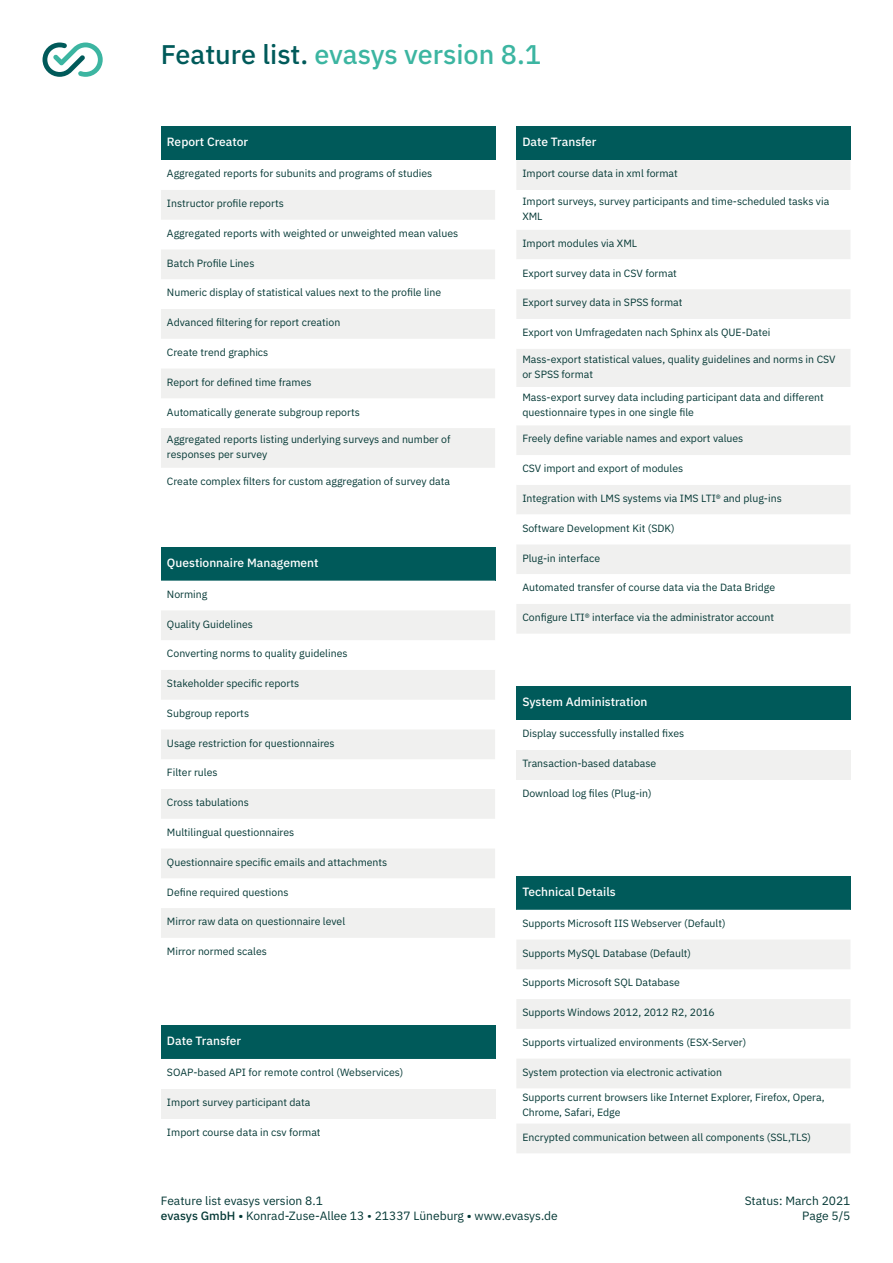
<style>
.page{position:relative;width:893px;height:1263px;background:#fff}
.page>*{position:absolute;margin:0;border:0;box-sizing:border-box;transform-origin:0 0}
.t1{font:500 27px "IBM Plex Sans";color:#3cb5a1}
.t2{font:12px/15px "IBM Plex Sans";color:#043835}
.t3{font:500 12px "IBM Plex Sans";color:#fff}
.t4{font:10.5px/15px "IBM Plex Sans";color:#043835}
.s1{color:#005a5a}
.s2{font-weight:500}
</style>
<div class="page">
<svg style="left:43px;top:43px;width:60px;height:34px"></svg>
<div style="left:161px;top:1025px;width:334px;height:34px;background:#005a5a"></div>
<svg style="left:161px;top:1118px;width:334px;height:1px"></svg>
<div style="left:161px;top:1089px;width:334px;height:29px;background:#f0f0ef"></div>
<div style="left:161px;top:547px;width:334px;height:34px;background:#005a5a"></div>
<svg style="left:161px;top:611px;width:334px;height:327px;fill:#f0f0ef"></svg>
<div style="left:161px;top:127px;width:334px;height:33px;background:#005a5a"></div>
<svg style="left:161px;top:190px;width:334px;height:278px;fill:#f0f0ef"></svg>
<div style="left:516px;top:127px;width:334px;height:33px;background:#005a5a"></div>
<div style="left:516px;top:160px;width:334px;height:474px;background:#f0f0ef"></div>
<svg style="left:516px;top:190px;width:334px;height:414px"></svg>
<div style="left:516px;top:687px;width:334px;height:33px;background:#005a5a"></div>
<div style="left:516px;top:750px;width:334px;height:30px;background:#f0f0ef"></div>
<div style="left:516px;top:876px;width:334px;height:34px;background:#005a5a"></div>
<svg style="left:516px;top:940px;width:334px;height:213px;fill:#f0f0ef"></svg>
<h1 class="t1" style="left:161px;top:33px;width:382px"><span class="s1">Feature list.</span> evasys version 8.1</h1>
<p class="t3" style="left:167px;top:133px;width:83px">Report Creator</p>
<p class="t4" style="left:167px;top:165px;width:267px">Aggregated reports for subunits and programs of studies</p>
<p class="t4" style="left:167px;top:195px;width:118px">Instructor profile reports</p>
<p class="t4" style="left:167px;top:225px;width:293px">Aggregated reports with weighted or unweighted mean values</p>
<p class="t4" style="left:167px;top:255px;width:89px">Batch Profile Lines</p>
<p class="t4" style="left:167px;top:284px;width:276px">Numeric display of statistical values next to the profile line</p>
<p class="t4" style="left:167px;top:314px;width:175px">Advanced filtering for report creation</p>
<p class="t4" style="left:167px;top:344px;width:103px">Create trend graphics</p>
<p class="t4" style="left:167px;top:374px;width:146px">Report for defined time frames</p>
<p class="t4" style="left:167px;top:403px;width:194px">Automatically generate subgroup reports</p>
<p class="t4" style="left:167px;top:431px;width:285px">Aggregated reports listing underlying surveys and number of responses per survey</p>
<p class="t4" style="left:167px;top:473px;width:285px">Create complex filters for custom aggregation of survey data</p>
<p class="t3" style="left:167px;top:553px;width:153px">Questionnaire Management</p>
<p class="t4" style="left:167px;top:586px;width:42px">Norming</p>
<p class="t4" style="left:167px;top:615px;width:87px">Quality Guidelines</p>
<p class="t4" style="left:167px;top:645px;width:182px">Converting norms to quality guidelines</p>
<p class="t4" style="left:167px;top:675px;width:134px">Stakeholder specific reports</p>
<p class="t4" style="left:167px;top:705px;width:84px">Subgroup reports</p>
<p class="t4" style="left:167px;top:734px;width:169px">Usage restriction for questionnaires</p>
<p class="t4" style="left:167px;top:764px;width:52px">Filter rules</p>
<p class="t4" style="left:167px;top:794px;width:83px">Cross tabulations</p>
<p class="t4" style="left:167px;top:824px;width:129px">Multilingual questionnaires</p>
<p class="t4" style="left:167px;top:854px;width:222px">Questionnaire specific emails and attachments</p>
<p class="t4" style="left:167px;top:883px;width:123px">Define required questions</p>
<p class="t4" style="left:167px;top:913px;width:180px">Mirror raw data on questionnaire level</p>
<p class="t4" style="left:167px;top:943px;width:101px">Mirror normed scales</p>
<p class="t3" style="left:167px;top:1031px;width:76px">Date Transfer</p>
<p class="t4" style="left:167px;top:1064px;width:238px">SOAP-based API for remote control (Webservices)</p>
<p class="t4" style="left:167px;top:1094px;width:145px">Import survey participant data</p>
<p class="t4" style="left:167px;top:1123px;width:155px">Import course data in csv format</p>
<p class="t3" style="left:522px;top:133px;width:76px">Date Transfer</p>
<p class="t4" style="left:522px;top:165px;width:157px">Import course data in xml format</p>
<p class="t4" style="left:522px;top:192px;width:308px">Import surveys, survey participants and time-scheduled tasks via<br>XML</p>
<p class="t4" style="left:522px;top:235px;width:116px">Import modules via XML</p>
<p class="t4" style="left:522px;top:264px;width:156px">Export survey data in CSV format</p>
<p class="t4" style="left:522px;top:294px;width:162px">Export survey data in SPSS format</p>
<p class="t4" style="left:522px;top:324px;width:250px">Export von Umfragedaten nach Sphinx als QUE-Datei</p>
<p class="t4" style="left:522px;top:351px;width:315px">Mass-export statistical values, quality guidelines and norms in CSV or SPSS format</p>
<p class="t4" style="left:522px;top:389px;width:303px">Mass-export survey data including participant data and different questionnaire types in one single file</p>
<p class="t4" style="left:522px;top:430px;width:223px">Freely define variable names and export values</p>
<p class="t4" style="left:522px;top:460px;width:162px">CSV import and export of modules</p>
<p class="t4" style="left:522px;top:490px;width:261px">Integration with LMS systems via IMS LTI® and plug-ins</p>
<p class="t4" style="left:522px;top:520px;width:154px">Software Development Kit (SDK)</p>
<p class="t4" style="left:522px;top:549px;width:79px">Plug-in interface</p>
<p class="t4" style="left:522px;top:579px;width:254px">Automated transfer of course data via the Data Bridge</p>
<p class="t4" style="left:522px;top:609px;width:253px">Configure LTI® interface via the administrator account</p>
<p class="t3" style="left:522px;top:693px;width:127px">System Administration</p>
<p class="t4" style="left:522px;top:725px;width:163px">Display successfully installed fixes</p>
<p class="t4" style="left:522px;top:755px;width:135px">Transaction-based database</p>
<p class="t4" style="left:522px;top:785px;width:131px">Download log files (Plug-in)</p>
<p class="t3" style="left:522px;top:882px;width:95px">Technical Details</p>
<p class="t4" style="left:522px;top:915px;width:205px">Supports Microsoft IIS Webserver (Default)</p>
<p class="t4" style="left:522px;top:945px;width:170px">Supports MySQL Database (Default)</p>
<p class="t4" style="left:522px;top:974px;width:159px">Supports Microsoft SQL Database</p>
<p class="t4" style="left:522px;top:1004px;width:194px">Supports Windows 2012, 2012 R2, 2016</p>
<p class="t4" style="left:522px;top:1034px;width:225px">Supports virtualized environments (ESX-Server)</p>
<p class="t4" style="left:522px;top:1064px;width:201px">System protection via electronic activation</p>
<p class="t4" style="left:522px;top:1089px;width:304px">Supports current browsers like Internet Explorer, Firefox, Opera,<br>Chrome, Safari, Edge</p>
<p class="t4" style="left:522px;top:1129px;width:290px">Encrypted communication between all components (SSL,TLS)</p>
<p class="t2" style="left:161px;top:1192px;width:398px">Feature list evasys version 8.1<br><span class="s2">evasys GmbH •</span> Konrad-Zuse-Allee 13 • 21337 Lüneburg <span class="s2">•</span> www.evasys.de</p>
<p class="t2" style="left:745px;top:1192px;width:107px;text-align:right">Status: March 2021<br>Page 5/5</p>
</div>
